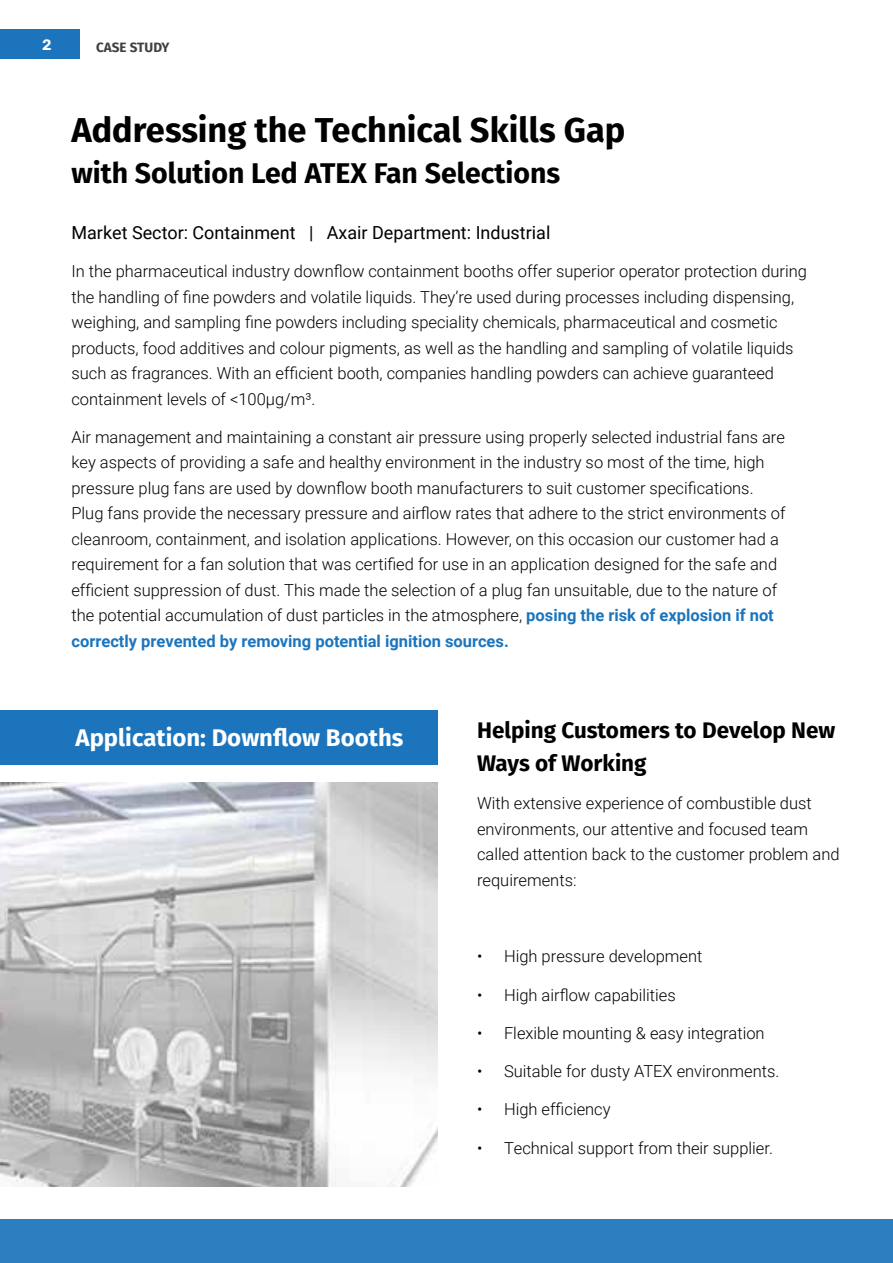
<style>
.page{position:relative;width:893px;height:1263px;background:#fff}
.page>*{position:absolute;margin:0;border:0;box-sizing:border-box;transform-origin:0 0}
.t1{font:700 34.5px "Fira Sans";color:#000}
.t2{font:700 28.5px "Fira Sans";color:#000}
.t3{font:700 24px "Fira Sans";color:#fff}
.t4{font:700 22.5px/33px "Fira Sans";color:#000}
.t5{font:18px "Roboto";color:#000}
.t6{font:300 16.5px/25.5px "Roboto";color:#000}
.t7{font:600 15px "Rubik";color:#fff}
.t8{font:700 13.5px "Fira Sans";color:#414042}
.s1{font-weight:700;color:#1c75bc}
</style>
<div class="page">
<div style="left:0;top:1219px;width:893px;height:44px;background:#2c7ec0"></div>
<div style="left:0;top:710px;width:438px;height:54px;background:#1c75bc"></div>
<img style="left:0;top:782px;width:438px;height:405px">
<div style="left:0;top:29px;width:80px;height:30px;background:#1c75bc"></div>
<p class="t7" style="left:42px;top:36px;width:11px">2</p>
<p class="t8" style="left:96px;top:36px;width:75px">CASE STUDY</p>
<h1 class="t1" style="left:71px;top:101px;width:555px">Addressing the Technical Skills Gap</h1>
<h2 class="t2" style="left:71px;top:149px;width:490px">with Solution Led ATEX Fan Selections</h2>
<p class="t5" style="left:71px;top:220px;width:480px">Market Sector: Containment | Axair Department: Industrial</p>
<p class="t6" style="left:71px;top:258px;width:737px">In the pharmaceutical industry downflow containment booths offer superior operator protection during the handling of fine powders and volatile liquids. They’re used during processes including dispensing, weighing, and sampling fine powders including speciality chemicals, pharmaceutical and cosmetic products, food additives and colour pigments, as well as the handling and sampling of volatile liquids such as fragrances. With an efficient booth, companies handling powders can achieve guaranteed containment levels of &lt;100μg/m³.</p>
<p class="t6" style="left:71px;top:424px;width:716px">Air management and maintaining a constant air pressure using properly selected industrial fans are key aspects of providing a safe and healthy environment in the industry so most of the time, high pressure plug fans are used by downflow booth manufacturers to suit customer specifications.<br>Plug fans provide the necessary pressure and airflow rates that adhere to the strict environments of cleanroom, containment, and isolation applications. However, on this occasion our customer had a requirement for a fan solution that was certified for use in an application designed for the safe and efficient suppression of dust. This made the selection of a plug fan unsuitable, due to the nature of the potential accumulation of dust particles in the atmosphere, <span class="s1">posing the risk of explosion if not correctly prevented by removing potential ignition sources.</span></p>
<h3 class="t3" style="left:76px;top:717px;width:329px">Application: Downflow Booths</h3>
<h3 class="t4" style="left:477px;top:712px;width:360px">Helping Customers to Develop New<br>Ways of Working</h3>
<p class="t6" style="left:477px;top:790px;width:364px">With extensive experience of combustible dust environments, our attentive and focused team called attention back to the customer problem and requirements:</p>
<p class="t6" style="left:477px;top:943px;width:227px">• High pressure development</p>
<p class="t6" style="left:477px;top:981px;width:200px">• High airflow capabilities</p>
<p class="t6" style="left:477px;top:1019px;width:289px">• Flexible mounting &amp; easy integration</p>
<p class="t6" style="left:477px;top:1058px;width:304px">• Suitable for dusty ATEX environments.</p>
<p class="t6" style="left:477px;top:1096px;width:135px">• High efficiency</p>
<p class="t6" style="left:477px;top:1134px;width:297px">• Technical support from their supplier.</p>
</div>
